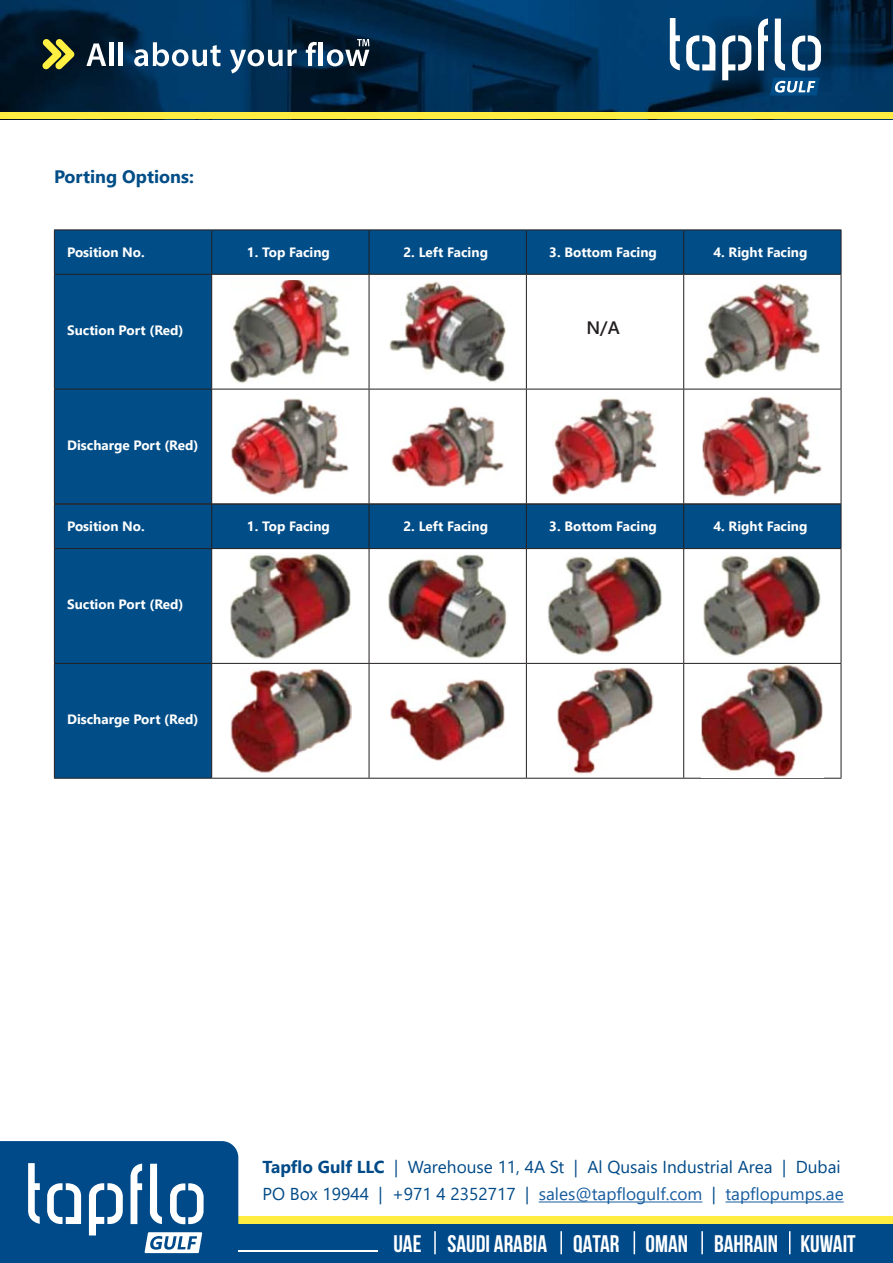
<style>
.page{position:relative;width:893px;height:1263px;background:#fff}
.page>*{position:absolute;margin:0;border:0;box-sizing:border-box;transform-origin:0 0}
.t1{font:700 24px "Bebas Neue";color:#fff}
.t2{font:700 18px "Segoe UI";color:#004d87}
.t3{font:600 18px "Segoe UI";color:#231f20}
.t4{font:17.25px "Segoe UI";color:#004a87}
.t5{font:17.25px "Segoe UI";color:#175d9e}
.t6{font:700 13.5px "Segoe UI";color:#fff}
.s1{font-weight:700}
.s2{color:#004a87}
</style>
<div class="page">
<img style="left:0;top:0;width:893px;height:112px">
<div style="left:0;top:112px;width:893px;height:7px;background:#ffed42"></div>
<svg style="left:669px;top:18px;width:152px;height:78px"></svg>
<svg style="left:42px;top:39px;width:33px;height:31px"></svg>
<svg style="left:86px;top:43px;width:20px;height:23px"></svg>
<hr style="left:110px;top:42px;width:4px;height:24px;background:#fff">
<hr style="left:119px;top:42px;width:4px;height:24px;background:#fff">
<svg style="left:134px;top:42px;width:87px;height:24px"></svg>
<svg style="left:230px;top:49px;width:67px;height:24px"></svg>
<svg style="left:306px;top:42px;width:11px;height:24px"></svg>
<hr style="left:319px;top:42px;width:4px;height:24px;background:#fff">
<svg style="left:327px;top:39px;width:42px;height:27px"></svg>
<div style="left:212px;top:1216px;width:681px;height:8px;background:#ffed42"></div>
<div style="left:0;top:1224px;width:893px;height:39px;background:#004a8a"></div>
<hr style="left:238px;top:1250px;width:140px;height:2px;background:#fff">
<svg style="left:0;top:1141px;width:238px;height:113px"></svg>
<hr style="left:434px;top:1231px;width:2px;height:23px;background:#fff">
<hr style="left:560px;top:1231px;width:2px;height:23px;background:#fff">
<svg style="left:634px;top:1231px;width:1px;height:23px"></svg>
<hr style="left:701px;top:1231px;width:2px;height:23px;background:#fff">
<svg style="left:789px;top:1231px;width:1px;height:23px"></svg>
<hr style="left:539px;top:1201px;width:163px;height:1px;background:#175d9e">
<hr style="left:725px;top:1201px;width:119px;height:1px;background:#175d9e">
<svg style="left:55px;top:231px;width:786px;height:272px;fill:#074d87"></svg>
<hr style="left:211px;top:230px;width:1px;height:44px;background:#231f20">
<hr style="left:211px;top:275px;width:1px;height:114px;background:#231f20">
<hr style="left:211px;top:389px;width:1px;height:114px;background:#231f20">
<hr style="left:54px;top:230px;width:158px;height:1px;background:#231f20">
<hr style="left:54px;top:230px;width:1px;height:44px;background:#231f20">
<hr style="left:212px;top:230px;width:157px;height:1px;background:#231f20">
<hr style="left:369px;top:230px;width:157px;height:1px;background:#231f20">
<hr style="left:369px;top:230px;width:1px;height:44px;background:#231f20">
<hr style="left:526px;top:230px;width:158px;height:1px;background:#231f20">
<hr style="left:526px;top:230px;width:1px;height:44px;background:#231f20">
<hr style="left:684px;top:230px;width:157px;height:1px;background:#231f20">
<hr style="left:683px;top:230px;width:1px;height:44px;background:#231f20">
<hr style="left:841px;top:230px;width:1px;height:44px;background:#231f20">
<hr style="left:54px;top:274px;width:158px;height:1px;background:#231f20">
<hr style="left:54px;top:275px;width:1px;height:114px;background:#231f20">
<hr style="left:212px;top:274px;width:157px;height:1px;background:#231f20">
<hr style="left:369px;top:274px;width:157px;height:1px;background:#231f20">
<hr style="left:369px;top:275px;width:1px;height:114px;background:#231f20">
<hr style="left:526px;top:274px;width:158px;height:1px;background:#231f20">
<hr style="left:526px;top:275px;width:1px;height:114px;background:#231f20">
<hr style="left:684px;top:274px;width:157px;height:1px;background:#231f20">
<hr style="left:683px;top:275px;width:1px;height:114px;background:#231f20">
<hr style="left:841px;top:275px;width:1px;height:114px;background:#231f20">
<hr style="left:54px;top:389px;width:158px;height:1px;background:#231f20">
<hr style="left:54px;top:389px;width:1px;height:114px;background:#231f20">
<hr style="left:212px;top:389px;width:157px;height:1px;background:#231f20">
<hr style="left:369px;top:389px;width:157px;height:1px;background:#231f20">
<hr style="left:369px;top:389px;width:1px;height:114px;background:#231f20">
<hr style="left:526px;top:389px;width:158px;height:1px;background:#231f20">
<hr style="left:526px;top:389px;width:1px;height:114px;background:#231f20">
<hr style="left:684px;top:389px;width:157px;height:1px;background:#231f20">
<hr style="left:683px;top:389px;width:1px;height:114px;background:#231f20">
<hr style="left:841px;top:389px;width:1px;height:114px;background:#231f20">
<hr style="left:54px;top:503px;width:158px;height:1px;background:#231f20">
<hr style="left:212px;top:503px;width:157px;height:1px;background:#231f20">
<hr style="left:369px;top:503px;width:157px;height:1px;background:#231f20">
<hr style="left:526px;top:503px;width:158px;height:1px;background:#231f20">
<hr style="left:684px;top:503px;width:157px;height:1px;background:#231f20">
<svg style="left:55px;top:505px;width:786px;height:273px;fill:#004d87"></svg>
<hr style="left:211px;top:505px;width:1px;height:43px;background:#231f20">
<hr style="left:211px;top:549px;width:1px;height:114px;background:#231f20">
<hr style="left:211px;top:664px;width:1px;height:114px;background:#231f20">
<hr style="left:54px;top:504px;width:158px;height:1px;background:#231f20">
<hr style="left:54px;top:505px;width:1px;height:43px;background:#231f20">
<hr style="left:212px;top:504px;width:157px;height:1px;background:#231f20">
<hr style="left:369px;top:504px;width:157px;height:1px;background:#231f20">
<hr style="left:369px;top:505px;width:1px;height:43px;background:#231f20">
<hr style="left:526px;top:504px;width:158px;height:1px;background:#231f20">
<hr style="left:526px;top:505px;width:1px;height:43px;background:#231f20">
<hr style="left:684px;top:504px;width:157px;height:1px;background:#231f20">
<hr style="left:683px;top:505px;width:1px;height:43px;background:#231f20">
<hr style="left:841px;top:505px;width:1px;height:43px;background:#231f20">
<hr style="left:54px;top:548px;width:158px;height:1px;background:#231f20">
<hr style="left:54px;top:549px;width:1px;height:114px;background:#231f20">
<hr style="left:212px;top:548px;width:157px;height:1px;background:#231f20">
<hr style="left:369px;top:548px;width:157px;height:1px;background:#231f20">
<hr style="left:369px;top:549px;width:1px;height:114px;background:#231f20">
<hr style="left:526px;top:548px;width:158px;height:1px;background:#231f20">
<hr style="left:526px;top:549px;width:1px;height:114px;background:#231f20">
<hr style="left:684px;top:548px;width:157px;height:1px;background:#231f20">
<hr style="left:683px;top:549px;width:1px;height:114px;background:#231f20">
<hr style="left:841px;top:549px;width:1px;height:114px;background:#231f20">
<hr style="left:54px;top:663px;width:158px;height:1px;background:#231f20">
<hr style="left:54px;top:664px;width:1px;height:114px;background:#231f20">
<hr style="left:212px;top:663px;width:157px;height:1px;background:#231f20">
<hr style="left:369px;top:663px;width:157px;height:1px;background:#231f20">
<hr style="left:369px;top:664px;width:1px;height:114px;background:#231f20">
<hr style="left:526px;top:663px;width:158px;height:1px;background:#231f20">
<hr style="left:526px;top:664px;width:1px;height:114px;background:#231f20">
<hr style="left:684px;top:663px;width:157px;height:1px;background:#231f20">
<hr style="left:683px;top:664px;width:1px;height:114px;background:#231f20">
<hr style="left:841px;top:664px;width:1px;height:114px;background:#231f20">
<hr style="left:54px;top:778px;width:158px;height:1px;background:#231f20">
<hr style="left:212px;top:778px;width:157px;height:1px;background:#231f20">
<hr style="left:369px;top:778px;width:157px;height:1px;background:#231f20">
<hr style="left:526px;top:778px;width:158px;height:1px;background:#231f20">
<hr style="left:684px;top:778px;width:157px;height:1px;background:#231f20">
<img style="left:230px;top:280px;width:120px;height:104px">
<img style="left:701px;top:664px;width:123px;height:113px">
<img style="left:704px;top:556px;width:117px;height:101px">
<img style="left:703px;top:396px;width:119px;height:101px">
<img style="left:704px;top:284px;width:117px;height:95px">
<img style="left:391px;top:680px;width:114px;height:82px">
<img style="left:389px;top:554px;width:118px;height:104px">
<img style="left:391px;top:406px;width:114px;height:81px">
<img style="left:390px;top:281px;width:116px;height:101px">
<img style="left:557px;top:668px;width:96px;height:106px">
<img style="left:547px;top:557px;width:116px;height:99px">
<img style="left:552px;top:398px;width:106px;height:98px">
<img style="left:230px;top:668px;width:121px;height:105px">
<img style="left:230px;top:553px;width:121px;height:107px">
<img style="left:232px;top:399px;width:117px;height:96px">
<p class="t2" style="left:54px;top:160px;width:141px">Porting Options:</p>
<p class="t6" style="left:67px;top:239px;width:79px">Position No.</p>
<p class="t6" style="left:247px;top:239px;width:84px">1. Top Facing</p>
<p class="t6" style="left:403px;top:239px;width:86px">2. Left Facing</p>
<p class="t6" style="left:549px;top:239px;width:109px">3. Bottom Facing</p>
<p class="t6" style="left:713px;top:239px;width:95px">4. Right Facing</p>
<p class="t6" style="left:67px;top:318px;width:118px">Suction Port (Red)</p>
<p class="t3" style="left:586px;top:311px;width:35px">N/A</p>
<p class="t6" style="left:67px;top:432px;width:133px">Discharge Port (Red)</p>
<p class="t6" style="left:67px;top:513px;width:79px">Position No.</p>
<p class="t6" style="left:247px;top:513px;width:84px">1. Top Facing</p>
<p class="t6" style="left:403px;top:513px;width:86px">2. Left Facing</p>
<p class="t6" style="left:549px;top:513px;width:109px">3. Bottom Facing</p>
<p class="t6" style="left:713px;top:513px;width:95px">4. Right Facing</p>
<p class="t6" style="left:67px;top:592px;width:118px">Suction Port (Red)</p>
<p class="t6" style="left:67px;top:707px;width:133px">Discharge Port (Red)</p>
<p class="t4" style="left:263px;top:1151px;width:580px"><span class="s1">Tapflo Gulf LLC</span> | Warehouse 11, 4A St | Al Qusais Industrial Area | Dubai</p>
<p class="t5" style="left:263px;top:1178px;width:583px"><span class="s2">PO Box 19944 | +971 4 2352717 |</span> sales@tapflogulf.com <span class="s2">|</span> tapflopumps.ae</p>
<p class="t1" style="left:393px;top:1230px;width:464px">UAE SAUDI ARABIA QATAR OMAN BAHRAIN KUWAIT</p>
</div>
